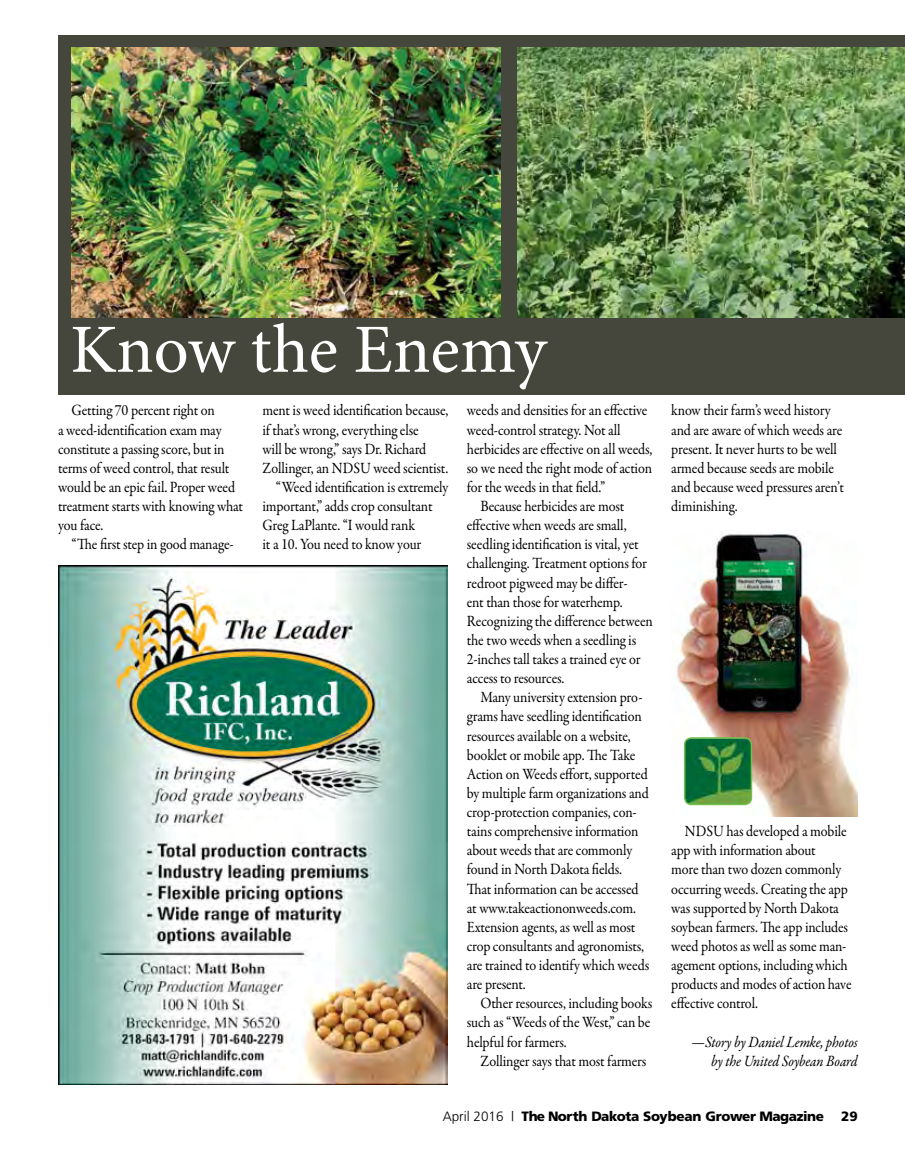
<style>
.page{position:relative;width:905px;height:1161px;background:#fff}
.page>*{position:absolute;margin:0;border:0;box-sizing:border-box;transform-origin:0 0}
.t1{font:69px "Minion Pro";letter-spacing:-.005em;color:#fff}
.t2{font:15.75px/19px "Garamond Premr Pro";letter-spacing:-.015em;color:#000;scale:.9 1}
.t3{font:italic 15.75px/19px "Garamond Premr Pro";letter-spacing:-.015em;color:#000;text-align:right;scale:.9 1}
.t4{font:900 13.5px "Frutiger";letter-spacing:-.03em;color:#000}
.s1{font-weight:300}
</style>
<div class="page">
<div style="left:58px;top:35px;width:846px;height:360px;background:#46473c"></div>
<img style="left:58px;top:566px;width:389px;height:518px">
<img style="left:72px;top:47px;width:428px;height:271px">
<img style="left:517px;top:47px;width:387px;height:270px">
<img style="left:676px;top:533px;width:181px;height:284px">
<img style="left:684px;top:738px;width:67px;height:66px">
<div style="left:684px;top:737px;width:68px;height:68px;border:2px solid #74c04c;border-radius:7px"></div>
<h1 class="t1" style="left:70px;top:304px;width:478px">Know the Enemy</h1>
<p class="t2" style="left:58px;top:401px;width:207px;text-indent:13px">Getting 70 percent right on<br>a weed-identification exam may constitute a passing score, but in terms of weed control, that result would be an epic fail. Proper weed treatment starts with knowing what you face.</p>
<p class="t2" style="left:72px;top:535px;width:182px">“The first step in good manage-</p>
<p class="t2" style="left:262px;top:401px;width:208px">ment is weed identification because,</p>
<p class="t2" style="left:262px;top:421px;width:175px">if that’s wrong, everything else</p>
<p class="t2" style="left:262px;top:440px;width:183px">will be wrong,” says Dr. Richard</p>
<p class="t2" style="left:262px;top:459px;width:208px">Zollinger, an NDSU weed scientist.</p>
<p class="t2" style="left:276px;top:478px;width:193px">“Weed identification is extremely</p>
<p class="t2" style="left:262px;top:497px;width:190px">important,” adds crop consultant</p>
<p class="t2" style="left:262px;top:516px;width:171px">Greg LaPlante. “I would rank</p>
<p class="t2" style="left:262px;top:535px;width:178px">it a 10. You need to know your</p>
<p class="t2" style="left:467px;top:401px;width:202px">weeds and densities for an effective</p>
<p class="t2" style="left:467px;top:420px;width:172px">weed-control strategy. Not all</p>
<p class="t2" style="left:467px;top:440px;width:208px">herbicides are effective on all weeds,</p>
<p class="t2" style="left:467px;top:459px;width:207px">so we need the right mode of action</p>
<p class="t2" style="left:467px;top:478px;width:155px">for the weeds in that field.”</p>
<p class="t2" style="left:480px;top:497px;width:161px">Because herbicides are most</p>
<p class="t2" style="left:467px;top:516px;width:179px">effective when weeds are small,</p>
<p class="t2" style="left:467px;top:535px;width:192px">seedling identification is vital, yet</p>
<p class="t2" style="left:467px;top:554px;width:202px">challenging. Treatment options for</p>
<p class="t2" style="left:467px;top:573px;width:180px">redroot pigweed may be differ-</p>
<p class="t2" style="left:467px;top:593px;width:175px">ent than those for waterhemp.</p>
<p class="t2" style="left:467px;top:612px;width:208px">Recognizing the difference between</p>
<p class="t2" style="left:467px;top:631px;width:190px">the two weeds when a seedling is</p>
<p class="t2" style="left:467px;top:650px;width:194px">2-inches tall takes a trained eye or</p>
<p class="t2" style="left:467px;top:669px;width:110px">access to resources.</p>
<p class="t2" style="left:480px;top:688px;width:182px">Many university extension pro-</p>
<p class="t2" style="left:467px;top:707px;width:196px">grams have seedling identification</p>
<p class="t2" style="left:467px;top:727px;width:184px">resources available on a website,</p>
<p class="t2" style="left:467px;top:746px;width:188px">booklet or mobile app. The Take</p>
<p class="t2" style="left:467px;top:765px;width:202px">Action on Weeds effort, supported</p>
<p class="t2" style="left:467px;top:784px;width:204px">by multiple farm organizations and</p>
<p class="t2" style="left:467px;top:803px;width:190px">crop-protection companies, con-</p>
<p class="t2" style="left:467px;top:822px;width:192px">tains comprehensive information</p>
<p class="t2" style="left:467px;top:841px;width:185px">about weeds that are commonly</p>
<p class="t2" style="left:467px;top:860px;width:174px">found in North Dakota fields.</p>
<p class="t2" style="left:467px;top:879px;width:192px">That information can be accessed</p>
<p class="t2" style="left:467px;top:899px;width:190px">at www.takeactiononweeds.com.</p>
<p class="t2" style="left:467px;top:918px;width:189px">Extension agents, as well as most</p>
<p class="t2" style="left:467px;top:937px;width:198px">crop consultants and agronomists,</p>
<p class="t2" style="left:467px;top:956px;width:204px">are trained to identify which weeds</p>
<p class="t2" style="left:467px;top:975px;width:67px">are present.</p>
<p class="t2" style="left:480px;top:994px;width:193px">Other resources, including books</p>
<p class="t2" style="left:467px;top:1013px;width:205px">such as “Weeds of the West,” can be</p>
<p class="t2" style="left:467px;top:1032px;width:113px">helpful for farmers.</p>
<p class="t2" style="left:480px;top:1052px;width:186px">Zollinger says that most farmers</p>
<p class="t2" style="left:671px;top:401px;width:193px">know their farm’s weed history and are aware of which weeds are present. It never hurts to be well armed because seeds are mobile and because weed pressures aren’t diminishing.</p>
<p class="t2" style="left:671px;top:822px;width:202px;text-indent:13px">NDSU has developed a mobile app with information about<br>more than two dozen commonly occurring weeds. Creating the app was supported by North Dakota soybean farmers. The app includes weed photos as well as some man&shy;agement options, including which products and modes of action have effective control.</p>
<p class="t3" style="left:691px;top:1033px;width:186px">—Story by Daniel Lemke, photos by the United Soybean Board</p>
<p class="t4" style="left:442px;top:1108px;width:383px"><span class="s1">April 2016 |</span> The North Dakota Soybean Grower Magazine</p>
<p class="t4" style="left:841px;top:1108px;width:18px">29</p>
</div>
